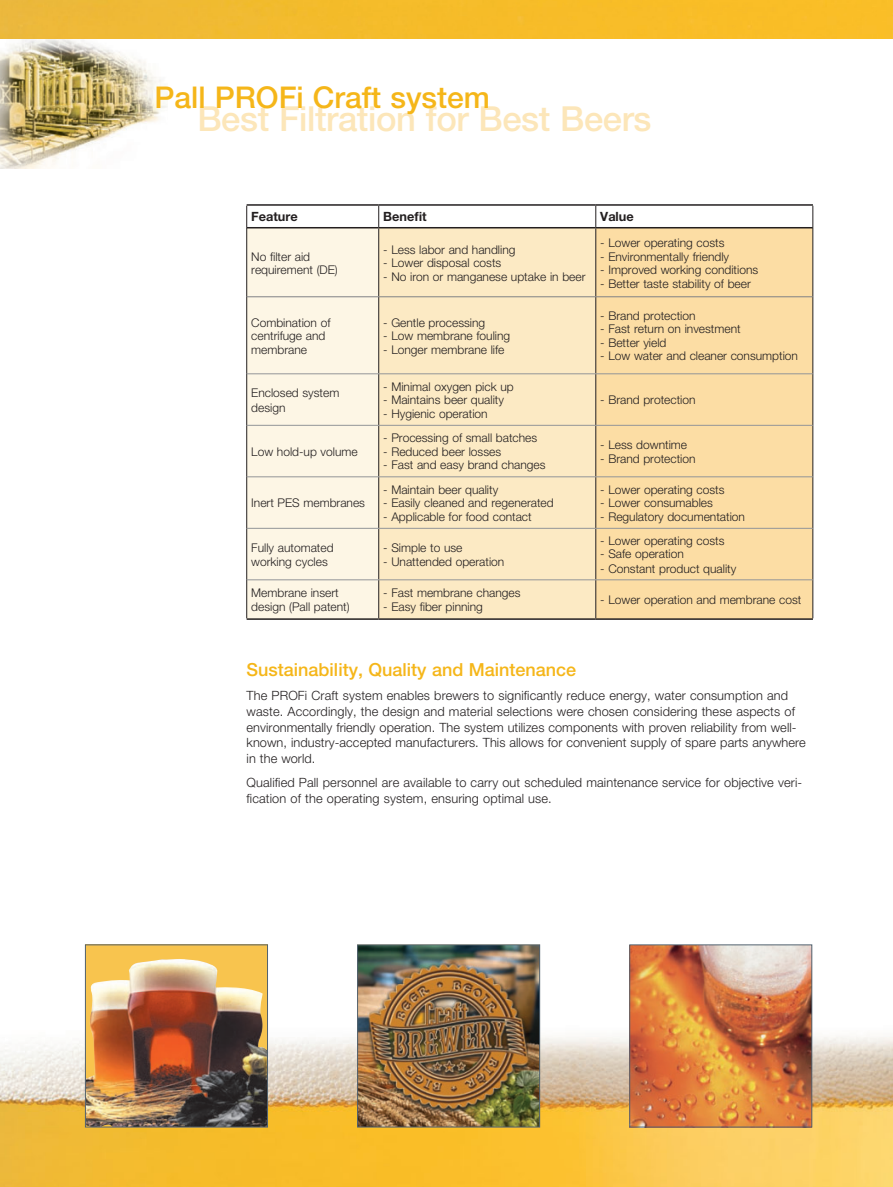
<style>
.page{position:relative;width:893px;height:1187px;background:#fff}
.page>*{position:absolute;margin:0;border:0;box-sizing:border-box;transform-origin:0 0}
.t1{font:500 34.5px "Helvetica Neue";letter-spacing:-.01em;color:#fce6b9}
.t2{font:500 30px "Helvetica Neue";color:#f5b619}
.t3{font:500 18px "Helvetica Neue";color:#f5b619}
.t4{font:300 12.75px/15.8px "Helvetica Neue";letter-spacing:.01em;color:#231f20}
.t5{font:700 12.75px "Helvetica Neue";color:#231f20}
.t6{font:300 12px/13.5px "Helvetica Neue";color:#231f20}
</style>
<div class="page">
<img style="left:0;top:1011px;width:893px;height:175px">
<img style="left:0;top:38px;width:168px;height:130px">
<img style="left:359px;top:946px;width:179px;height:179px">
<div style="left:357px;top:944px;width:183px;height:183px;border:1px solid #52626f"></div>
<div style="left:85px;top:944px;width:182px;height:182px;background:#f8c44e"></div>
<img style="left:87px;top:959px;width:179px;height:166px">
<div style="left:85px;top:944px;width:183px;height:183px;border:1px solid #52626f"></div>
<img style="left:631px;top:946px;width:179px;height:179px">
<div style="left:629px;top:944px;width:183px;height:183px;border:1px solid #52626f"></div>
<img style="left:0;top:0;width:893px;height:38px">
<div style="left:247px;top:228px;width:131px;height:390px;background:#fdf6e5"></div>
<div style="left:379px;top:228px;width:216px;height:390px;background:#fceac4"></div>
<div style="left:596px;top:228px;width:217px;height:390px;background:#fcdda4"></div>
<hr style="left:247px;top:204px;width:132px;height:2px;background:#231f20">
<hr style="left:379px;top:204px;width:217px;height:2px;background:#231f20">
<hr style="left:596px;top:204px;width:217px;height:2px;background:#231f20">
<hr style="left:247px;top:227px;width:132px;height:1px;background:#231f20">
<hr style="left:247px;top:618px;width:132px;height:1px;background:#231f20">
<hr style="left:379px;top:618px;width:217px;height:1px;background:#231f20">
<hr style="left:596px;top:618px;width:217px;height:1px;background:#231f20">
<svg style="left:246px;top:206px;width:1px;height:22px"></svg>
<svg style="left:378px;top:205px;width:436px;height:23px"></svg>
<hr style="left:246px;top:228px;width:1px;height:69px;background:#231f20">
<hr style="left:378px;top:228px;width:1px;height:68px;background:#231f20">
<hr style="left:595px;top:228px;width:1px;height:68px;background:#231f20">
<hr style="left:813px;top:228px;width:1px;height:69px;background:#231f20">
<hr style="left:246px;top:297px;width:1px;height:77px;background:#231f20">
<hr style="left:378px;top:297px;width:1px;height:76px;background:#231f20">
<hr style="left:595px;top:297px;width:1px;height:76px;background:#231f20">
<hr style="left:813px;top:297px;width:1px;height:77px;background:#231f20">
<hr style="left:246px;top:374px;width:1px;height:51px;background:#231f20">
<hr style="left:378px;top:374px;width:1px;height:51px;background:#231f20">
<hr style="left:595px;top:374px;width:1px;height:51px;background:#231f20">
<hr style="left:813px;top:374px;width:1px;height:51px;background:#231f20">
<hr style="left:246px;top:425px;width:1px;height:52px;background:#231f20">
<hr style="left:378px;top:425px;width:1px;height:51px;background:#231f20">
<hr style="left:595px;top:425px;width:1px;height:51px;background:#231f20">
<hr style="left:813px;top:425px;width:1px;height:52px;background:#231f20">
<hr style="left:246px;top:477px;width:1px;height:51px;background:#231f20">
<hr style="left:378px;top:477px;width:1px;height:51px;background:#231f20">
<hr style="left:595px;top:477px;width:1px;height:51px;background:#231f20">
<hr style="left:813px;top:477px;width:1px;height:51px;background:#231f20">
<hr style="left:246px;top:528px;width:1px;height:51px;background:#231f20">
<hr style="left:378px;top:528px;width:1px;height:51px;background:#231f20">
<hr style="left:595px;top:528px;width:1px;height:51px;background:#231f20">
<hr style="left:813px;top:528px;width:1px;height:51px;background:#231f20">
<hr style="left:246px;top:579px;width:1px;height:39px;background:#231f20">
<hr style="left:378px;top:580px;width:1px;height:38px;background:#231f20">
<hr style="left:595px;top:580px;width:1px;height:38px;background:#231f20">
<hr style="left:813px;top:579px;width:1px;height:39px;background:#231f20">
<hr style="left:247px;top:296px;width:132px;height:1px;background:#808285">
<hr style="left:379px;top:296px;width:217px;height:1px;background:#808285">
<hr style="left:596px;top:296px;width:217px;height:1px;background:#808285">
<hr style="left:247px;top:373px;width:132px;height:1px;background:#939598">
<hr style="left:379px;top:373px;width:217px;height:1px;background:#939598">
<hr style="left:596px;top:373px;width:217px;height:1px;background:#939598">
<hr style="left:247px;top:425px;width:132px;height:1px;background:#939598">
<hr style="left:379px;top:425px;width:217px;height:1px;background:#939598">
<hr style="left:596px;top:425px;width:217px;height:1px;background:#939598">
<hr style="left:247px;top:476px;width:132px;height:1px;background:#939598">
<hr style="left:379px;top:476px;width:217px;height:1px;background:#939598">
<hr style="left:596px;top:476px;width:217px;height:1px;background:#939598">
<hr style="left:247px;top:528px;width:132px;height:1px;background:#939598">
<hr style="left:379px;top:528px;width:217px;height:1px;background:#939598">
<hr style="left:596px;top:528px;width:217px;height:1px;background:#939598">
<hr style="left:247px;top:579px;width:132px;height:1px;background:#939598">
<hr style="left:379px;top:579px;width:217px;height:1px;background:#939598">
<hr style="left:596px;top:579px;width:217px;height:1px;background:#939598">
<h2 class="t2" style="left:154px;top:80px;width:337px">Pall PROFi Craft system</h2>
<h1 class="t1" style="left:197px;top:98px;width:456px">Best Filtration for Best Beers</h1>
<p class="t5" style="left:251px;top:209px;width:48px">Feature</p>
<p class="t5" style="left:383px;top:209px;width:45px">Benefit</p>
<p class="t5" style="left:600px;top:209px;width:35px">Value</p>
<p class="t6" style="left:251px;top:249px;width:88px">No filter aid requirement (DE)</p>
<p class="t6" style="left:600px;top:236px;width:126px">- Lower operating costs</p>
<p class="t6" style="left:600px;top:249px;width:130px">- Environmentally friendly</p>
<p class="t6" style="left:600px;top:263px;width:159px">- Improved working conditions</p>
<p class="t6" style="left:600px;top:276px;width:152px">- Better taste stability of beer</p>
<p class="t6" style="left:383px;top:242px;width:134px">- Less labor and handling</p>
<p class="t6" style="left:383px;top:256px;width:120px">- Lower disposal costs</p>
<p class="t6" style="left:383px;top:269px;width:204px">- No iron or manganese uptake in beer</p>
<p class="t6" style="left:251px;top:315px;width:81px">Combination of centrifuge and membrane</p>
<p class="t6" style="left:383px;top:315px;width:104px">- Gentle processing</p>
<p class="t6" style="left:383px;top:329px;width:129px">- Low membrane fouling</p>
<p class="t6" style="left:383px;top:342px;width:123px">- Longer membrane life</p>
<p class="t6" style="left:251px;top:385px;width:90px;line-height:14.4px">Enclosed system design</p>
<p class="t6" style="left:251px;top:444px;width:108px">Low hold-up volume</p>
<p class="t6" style="left:251px;top:496px;width:115px">Inert PES membranes</p>
<p class="t6" style="left:383px;top:379px;width:132px">- Minimal oxygen pick up</p>
<p class="t6" style="left:383px;top:393px;width:122px">- Maintains beer quality</p>
<p class="t6" style="left:383px;top:406px;width:106px">- Hygienic operation</p>
<p class="t6" style="left:383px;top:431px;width:156px">- Processing of small batches</p>
<p class="t6" style="left:383px;top:444px;width:119px">- Reduced beer losses</p>
<p class="t6" style="left:383px;top:458px;width:164px">- Fast and easy brand changes</p>
<p class="t6" style="left:383px;top:482px;width:117px">- Maintain beer quality</p>
<p class="t6" style="left:383px;top:496px;width:172px">- Easily cleaned and regenerated</p>
<p class="t6" style="left:383px;top:509px;width:150px">- Applicable for food contact</p>
<p class="t6" style="left:251px;top:540px;width:84px;line-height:14.4px">Fully automated working cycles</p>
<p class="t6" style="left:383px;top:540px;width:81px">- Simple to use</p>
<p class="t6" style="left:383px;top:554px;width:123px">- Unattended operation</p>
<p class="t6" style="left:251px;top:585px;width:100px;line-height:14.4px">Membrane insert design (Pall patent)</p>
<p class="t6" style="left:383px;top:585px;width:139px">- Fast membrane changes</p>
<p class="t6" style="left:383px;top:599px;width:101px">- Easy fiber pinning</p>
<p class="t6" style="left:600px;top:308px;width:97px">- Brand protection</p>
<p class="t6" style="left:600px;top:322px;width:142px">- Fast return on investment</p>
<p class="t6" style="left:600px;top:335px;width:68px">- Better yield</p>
<p class="t6" style="left:600px;top:349px;width:199px">- Low water and cleaner consumption</p>
<p class="t6" style="left:600px;top:393px;width:97px">- Brand protection</p>
<p class="t6" style="left:600px;top:437px;width:88px">- Less downtime</p>
<p class="t6" style="left:600px;top:451px;width:97px">- Brand protection</p>
<p class="t6" style="left:600px;top:482px;width:126px">- Lower operating costs</p>
<p class="t6" style="left:600px;top:496px;width:114px">- Lower consumables</p>
<p class="t6" style="left:600px;top:509px;width:146px">- Regulatory documentation</p>
<p class="t6" style="left:600px;top:533px;width:126px">- Lower operating costs</p>
<p class="t6" style="left:600px;top:547px;width:85px">- Safe operation</p>
<p class="t6" style="left:600px;top:561px;width:138px">- Constant product quality</p>
<p class="t6" style="left:600px;top:592px;width:203px">- Lower operation and membrane cost</p>
<h3 class="t3" style="left:247px;top:658px;width:331px">Sustainability, Quality and Maintenance</h3>
<p class="t4" style="left:247px;top:687px;width:561px">The PROFi Craft system enables brewers to significantly reduce energy, water consumption and waste. Accordingly, the design and material selections were chosen considering these aspects of environmentally friendly operation. The system utilizes components with proven reliability from well&shy;known, industry-accepted manufacturers. This allows for convenient supply of spare parts anywhere in the world.</p>
<p class="t4" style="left:247px;top:774px;width:557px">Qualified Pall personnel are available to carry out scheduled maintenance service for objective veri&shy;fication of the operating system, ensuring optimal use.</p>
</div>
